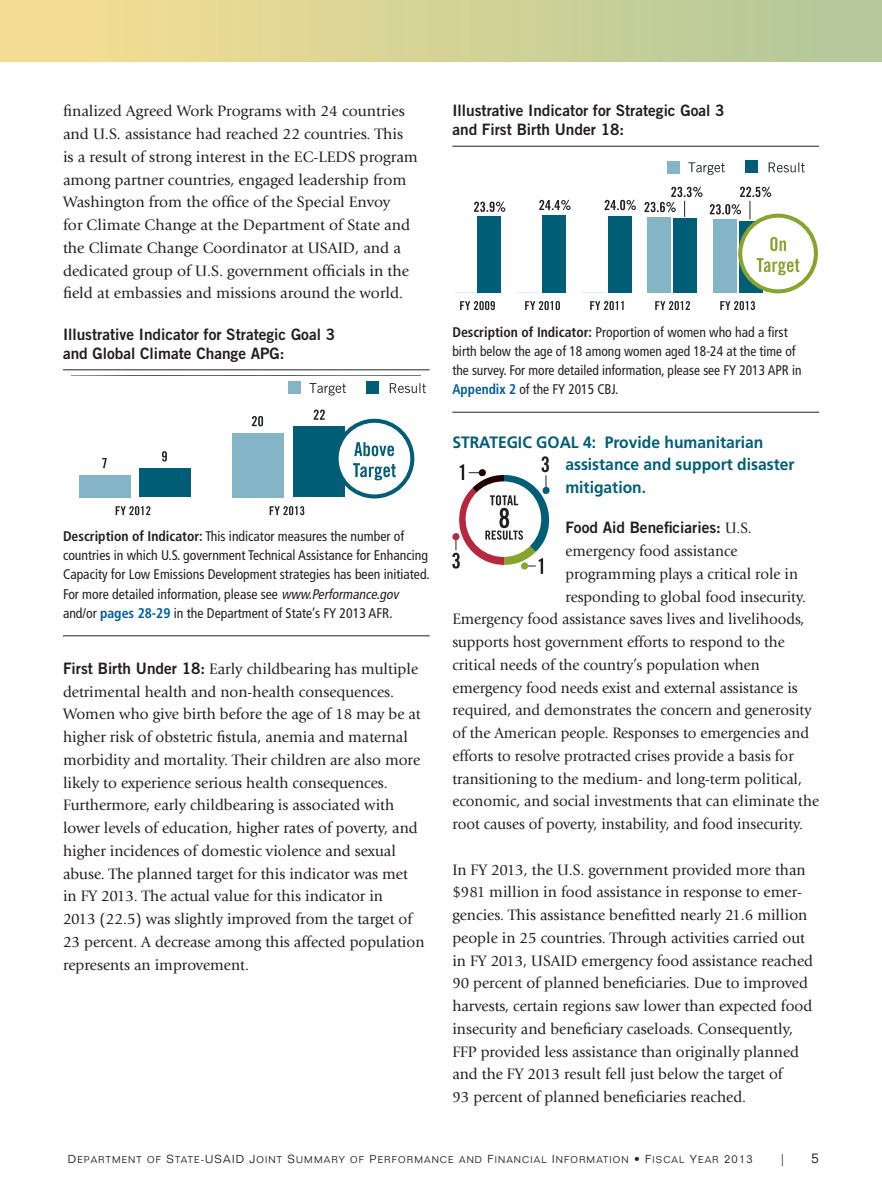
<style>
.page{position:relative;width:882px;height:1197px;background:#fff}
.page>*{position:absolute;margin:0;border:0;box-sizing:border-box;transform-origin:0 0}
.Header_Lvl4_-_SG{font:700 16.45px/22.8px "Frutiger LT Std";color:#005d76;scale:.95 1}
._2_02_BodyText{font:15.75px/22.8px "Giovanni Std";color:#231f20}
._2_02_BodyText-2{font:15.75px "Giovanni Std";color:#231f20;scale:.96 1}
.Indicator_Graphic_Ti{font:15.75px/18.9px "Trade Gothic LT Std Bd 2";color:#231f20}
._2_02_BodyText-3{font:15.75px "Trade Gothic LT Std Bd 2";color:#231f20}
.IndicatorGraphicText{font:condensed 14px/19.2px "Frutiger LT Std";color:#231f20}
.t1{font:300 14px "Folio Std";color:#231f20}
.t2{font:300 12.25px "Folio Std";color:#231f20}
.t3{font:9.62px "Folio Std Light SC850";letter-spacing:.12em;color:#231f20}
.s1{font-weight:700}
.s2{font-style:italic}
.s3{font-weight:700;color:#005a98}
.s4{font-family:"Trade Gothic LT Std Bd 2"}
.s5{font-family:"Giovanni Std"}
.s6{font-size:11.38px}
</style>
<div class="page">
<hr style="left:63px;top:369px;width:367px;height:1px;background:#231f20">
<hr style="left:63px;top:635px;width:367px;height:1px;background:#231f20">
<div style="left:79px;top:475px;width:52px;height:22px;background:#84b5c6"></div>
<div style="left:140px;top:468px;width:51px;height:29px;background:#005d76"></div>
<div style="left:232px;top:433px;width:52px;height:64px;background:#84b5c6"></div>
<div style="left:293px;top:427px;width:52px;height:70px;background:#005d76"></div>
<svg style="left:309px;top:383px;width:37px;height:13px"></svg>
<div style="left:289px;top:382px;width:12px;height:12px;background:#84b5c6"></div>
<div style="left:366px;top:382px;width:12px;height:12px;background:#005d76"></div>
<svg style="left:390px;top:383px;width:36px;height:10px"></svg>
<svg style="left:102px;top:458px;width:5px;height:10px"></svg>
<svg style="left:162px;top:451px;width:5px;height:11px"></svg>
<svg style="left:252px;top:416px;width:11px;height:10px"></svg>
<svg style="left:314px;top:410px;width:11px;height:10px"></svg>
<div style="left:337px;top:421px;width:75px;height:75px;background:#fff;border-radius:50%"></div>
<div style="left:335px;top:419px;width:79px;height:79px;border:4px solid #005d76;border-radius:50%"></div>
<svg style="left:354px;top:442px;width:40px;height:14px"></svg>
<svg style="left:353px;top:463px;width:43px;height:17px"></svg>
<svg style="left:116px;top:506px;width:34px;height:9px"></svg>
<svg style="left:270px;top:506px;width:34px;height:9px"></svg>
<hr style="left:452px;top:146px;width:367px;height:1px;background:#231f20">
<hr style="left:452px;top:412px;width:367px;height:1px;background:#231f20">
<svg style="left:688px;top:162px;width:37px;height:13px"></svg>
<div style="left:668px;top:161px;width:12px;height:12px;background:#84b5c6"></div>
<div style="left:745px;top:161px;width:12px;height:12px;background:#005d76"></div>
<svg style="left:769px;top:162px;width:36px;height:10px"></svg>
<div style="left:477px;top:216px;width:24px;height:77px;background:#005d76"></div>
<div style="left:543px;top:215px;width:23px;height:78px;background:#005d76"></div>
<div style="left:608px;top:216px;width:24px;height:77px;background:#005d76"></div>
<div style="left:674px;top:218px;width:23px;height:75px;background:#005d76"></div>
<svg style="left:739px;top:221px;width:24px;height:72px"></svg>
<div style="left:647px;top:217px;width:24px;height:76px;background:#84b5c6"></div>
<div style="left:713px;top:219px;width:24px;height:74px;background:#84b5c6"></div>
<svg style="left:460px;top:301px;width:35px;height:9px"></svg>
<svg style="left:525px;top:301px;width:35px;height:9px"></svg>
<svg style="left:655px;top:301px;width:35px;height:9px"></svg>
<svg style="left:720px;top:301px;width:35px;height:9px"></svg>
<svg style="left:590px;top:301px;width:34px;height:9px"></svg>
<svg style="left:605px;top:200px;width:31px;height:10px"></svg>
<svg style="left:539px;top:200px;width:32px;height:10px"></svg>
<svg style="left:474px;top:202px;width:31px;height:10px"></svg>
<svg style="left:644px;top:187px;width:59px;height:30px"></svg>
<svg style="left:710px;top:187px;width:61px;height:32px"></svg>
<div style="left:740px;top:216px;width:76px;height:75px;background:#fff;border-radius:50%"></div>
<div style="left:738px;top:214px;width:79px;height:79px;border:4px solid #87a42e;border-radius:50%"></div>
<svg style="left:770px;top:237px;width:16px;height:14px"></svg>
<svg style="left:757px;top:258px;width:42px;height:17px"></svg>
<svg style="left:452px;top:456px;width:98px;height:118px"></svg>
<div style="left:0;top:0;width:882px;height:62px;background:linear-gradient(to right,#f8df92,#b1c79b)"></div>
<p class="_2_02_BodyText" style="left:63px;top:100px;width:356px">finalized Agreed Work Programs with 24 countries and U.S. assistance had reached 22 countries. This is a result of strong interest in the EC-LEDS program among partner countries, engaged leadership from Washington from the office of the Special Envoy<br>for Climate Change at the Department of State and the Climate Change Coordinator at USAID, and a dedicated group of U.S. government officials in the field at embassies and missions around the world.</p>
<p class="Indicator_Graphic_Ti" style="left:63px;top:325px;width:274px">Illustrative Indicator for Strategic Goal 3 and Global Climate Change APG:</p>
<p class="IndicatorGraphicText" style="left:63px;top:527px;width:368px"><span class="s1">Description of Indicator:</span> This indicator measures the number of countries in which U.S. government Technical Assistance for Enhancing Capacity for Low Emissions Development strategies has been initiated.<br>For more detailed information, please see <span class="s2">www.Performance.gov </span>and/or <span class="s3">pages 28-29</span> in the Department of State’s FY 2013 AFR.</p>
<p class="_2_02_BodyText" style="left:63px;top:657px;width:363px"><span class="s4">First Birth Under 18:</span> Early childbearing has multiple detrimental health and non-health consequences.<br>Women who give birth before the age of 18 may be at higher risk of obstetric fistula, anemia and maternal morbidity and mortality. Their children are also more likely to experience serious health consequences.<br>Furthermore, early childbearing is associated with lower levels of education, higher rates of poverty, and higher incidences of domestic violence and sexual abuse. The planned target for this indicator was met in FY 2013. The actual value for this indicator in<br>2013 (22.5) was slightly improved from the target of 23 percent. A decrease among this affected population represents an improvement.</p>
<p class="Indicator_Graphic_Ti" style="left:452px;top:101px;width:274px">Illustrative Indicator for Strategic Goal 3 and First Birth Under 18:</p>
<p class="IndicatorGraphicText" style="left:452px;top:322px;width:351px"><span class="s1">Description of Indicator:</span> Proportion of women who had a first birth below the age of 18 among women aged 18-24 at the time of the survey. For more detailed information, please see FY 2013 APR in <span class="s3">Appendix 2</span> of the FY 2015 CBJ.</p>
<p class="Header_Lvl4_-_SG" style="left:565px;top:431px;width:243px;text-indent:-113px">STRATEGIC GOAL 4: Provide humanitarian assistance and support disaster mitigation.</p>
<p class="_2_02_BodyText-3" style="left:565px;top:518px;width:188px">Food Aid Beneficiaries: <span class="s5">U.S.</span></p>
<p class="_2_02_BodyText-2" style="left:565px;top:542px;width:181px">emergency food assistance</p>
<p class="_2_02_BodyText-2" style="left:565px;top:565px;width:244px">programming plays a critical role in</p>
<p class="_2_02_BodyText-2" style="left:565px;top:588px;width:252px">responding to global food insecurity.</p>
<p class="_2_02_BodyText-2" style="left:452px;top:610px;width:368px">Emergency food assistance saves lives and livelihoods,</p>
<p class="_2_02_BodyText-2" style="left:452px;top:633px;width:348px">supports host government efforts to respond to the</p>
<p class="_2_02_BodyText-2" style="left:452px;top:656px;width:322px">critical needs of the country’s population when</p>
<p class="_2_02_BodyText-2" style="left:452px;top:679px;width:361px">emergency food needs exist and external assistance is</p>
<p class="_2_02_BodyText-2" style="left:452px;top:701px;width:376px">required, and demonstrates the concern and generosity</p>
<p class="_2_02_BodyText-2" style="left:452px;top:724px;width:373px">of the American people. Responses to emergencies and</p>
<p class="_2_02_BodyText-2" style="left:452px;top:747px;width:357px">efforts to resolve protracted crises provide a basis for</p>
<p class="_2_02_BodyText-2" style="left:452px;top:770px;width:366px">transitioning to the medium- and long-term political,</p>
<p class="_2_02_BodyText-2" style="left:452px;top:792px;width:383px">economic, and social investments that can eliminate the</p>
<p class="_2_02_BodyText-2" style="left:452px;top:815px;width:367px">root causes of poverty, instability, and food insecurity.</p>
<p class="_2_02_BodyText" style="left:452px;top:858px;width:362px">In FY 2013, the U.S. government provided more than $981 million in food assistance in response to emer&shy;gencies. This assistance benefitted nearly 21.6 million people in 25 countries. Through activities carried out in FY 2013, USAID emergency food assistance reached 90 percent of planned beneficiaries. Due to improved harvests, certain regions saw lower than expected food insecurity and beneficiary caseloads. Consequently, FFP provided less assistance than originally planned and the FY 2013 result fell just below the target of<br>93 percent of planned beneficiaries reached.</p>
<p class="t3" style="left:68px;top:1154px;width:686px"><span class="s6">D</span>EPARTMENT OF <span class="s6">S</span>TATE<span class="s6">-USAID J</span>OINT <span class="s6">S</span>UMMARY OF <span class="s6">P</span>ERFORMANCE AND <span class="s6">F</span>INANCIAL <span class="s6">I</span>NFORMATION <span class="s6">• F</span>ISCAL <span class="s6">Y</span>EAR <span class="s6">2013</span></p>
<p class="t2" style="left:781px;top:1152px;width:4px">|</p>
<p class="t1" style="left:811px;top:1150px;width:9px">5</p>
</div>
